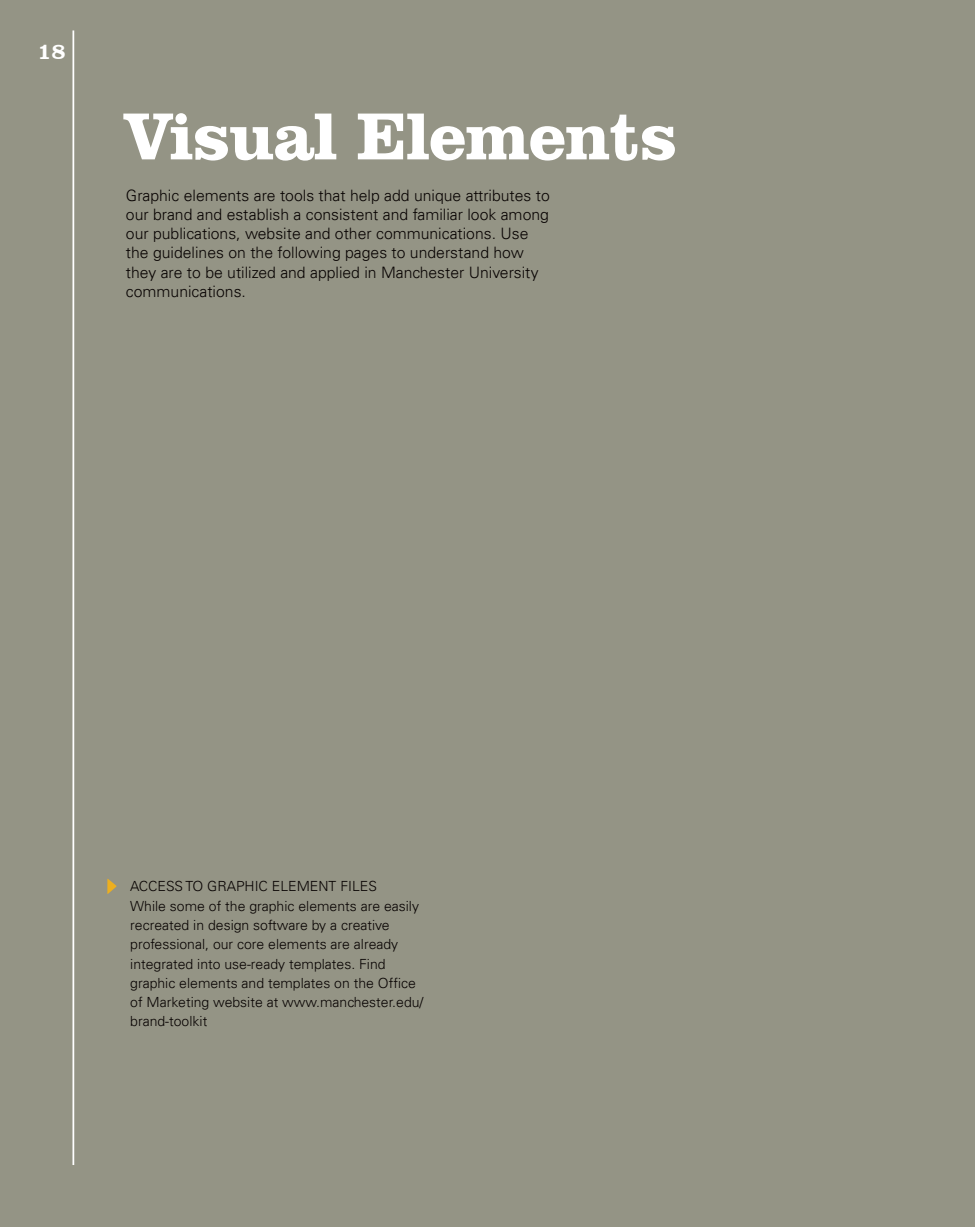
<style>
.page{position:relative;width:975px;height:1227px;background:#fff}
.page>*{position:absolute;margin:0;border:0;box-sizing:border-box;transform-origin:0 0}
.t1{font:700 68.25px "Clarendon BT";letter-spacing:-.02em;color:#fff}
.t2{font:800 22.75px "Clarendon BT";color:#fff}
.t3{font:300 15.75px/19.2px "Univers LT";color:#080302}
.t4{font:300 14px/19.2px "Univers LT";color:#080302}
</style>
<div class="page">
<div style="left:0;top:0;width:974px;height:1226px;background:#949485"></div>
<svg style="left:107px;top:878px;width:10px;height:16px"></svg>
<hr style="left:72px;top:30px;width:2px;height:1134px;background:#fff">
<h2 class="t2" style="left:37px;top:37px;width:30px">18</h2>
<h1 class="t1" style="left:124px;top:94px;width:555px">Visual Elements</h1>
<p class="t3" style="left:126px;top:185px;width:425px">Graphic elements are tools that help add unique attributes to our brand and establish a consistent and familiar look among our publications, website and other communications. Use the guidelines on the following pages to understand how they are to be utilized and applied in Manchester University communications.</p>
<p class="t4" style="left:130px;top:876px;width:295px">ACCESS TO GRAPHIC ELEMENT FILES<br>While some of the graphic elements are easily recreated in design software by a creative professional, our core elements are already integrated into use-ready templates. Find graphic elements and templates on the Office of Marketing website at www.manchester.edu/ brand-toolkit</p>
</div>
